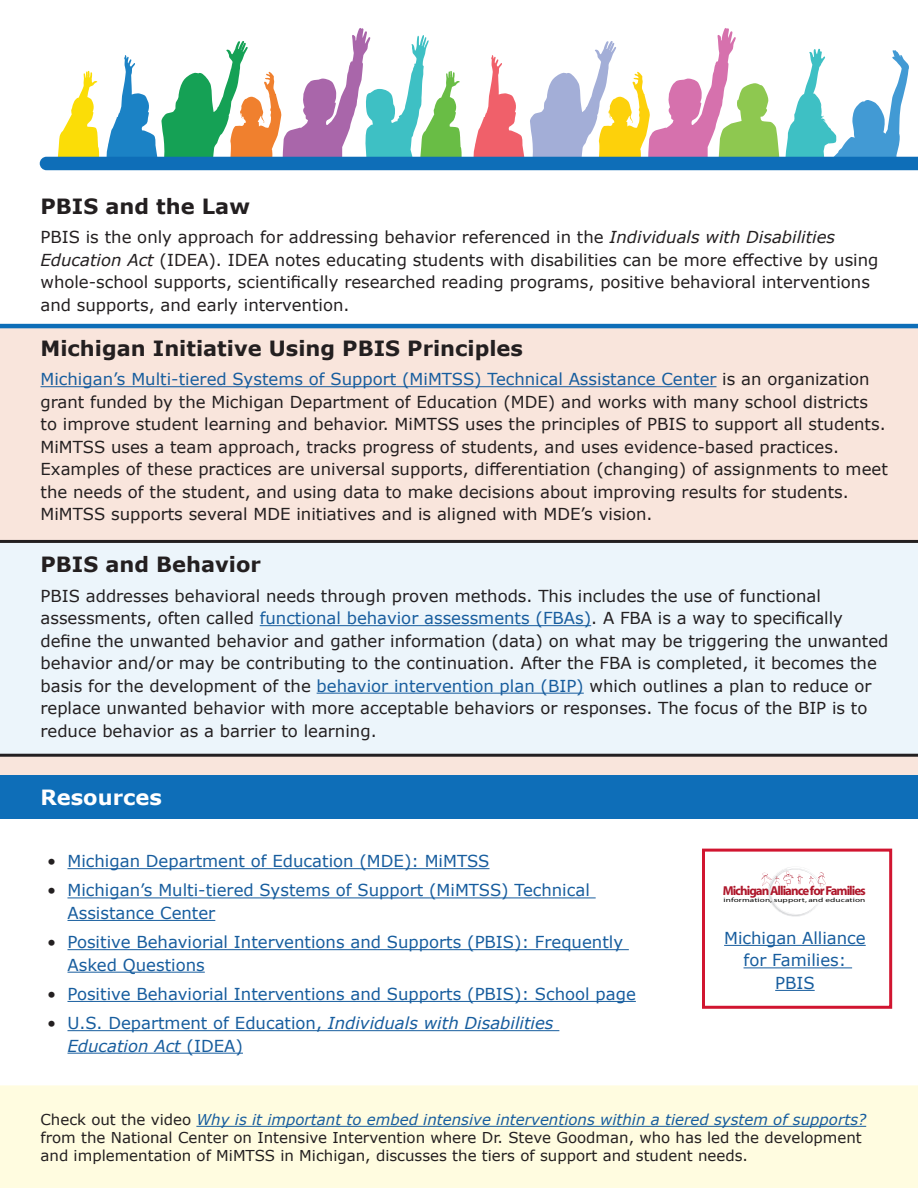
<style>
.page{position:relative;width:918px;height:1188px;background:#fff}
.page>*{position:absolute;margin:0;border:0;box-sizing:border-box;transform-origin:0 0}
.H3b{font:700 21px "Verdana";color:#231f20}
.Resources{font:700 21px "Verdana";color:#fff}
.t1{font:16.5px/22.5px "Verdana";color:#231f20}
.t2{font:16.5px/22.5px "Verdana";color:#175d9e}
.t3{font:italic 16.5px/22.5px "Verdana";color:#175d9e}
.t4{font:15px/18px "Verdana";color:#231f20}
.t5{font:700 12.9px "Myriad";letter-spacing:-.075em;color:#ae172b}
.t6{font:6.15px "Myriad";letter-spacing:.01em;color:#050504;scale:1.5 1}
.s1{font-style:italic}
.s2{color:#175d9e}
.s3{color:#231f20}
.s4{font-style:normal;color:#231f20}
.s5{font-style:normal}
.s6{font-style:italic;color:#175d9e}
</style>
<div class="page">
<svg style="left:40px;top:28px;width:878px;height:142px"></svg>
<div style="left:0;top:1085px;width:918px;height:103px;background:#fffce0"></div>
<div style="left:0;top:324px;width:918px;height:452px;background:#f9e5dc"></div>
<div style="left:0;top:540px;width:918px;height:217px;background:#ecf5fb"></div>
<svg style="left:761px;top:867px;width:65px;height:50px"></svg>
<div style="left:702px;top:849px;width:190px;height:160px;border:3px solid #d11530"></div>
<hr style="left:724px;top:945px;width:142px;height:1px;background:#175d9e">
<hr style="left:744px;top:967px;width:108px;height:1px;background:#175d9e">
<hr style="left:775px;top:990px;width:40px;height:1px;background:#175d9e">
<hr style="left:68px;top:868px;width:422px;height:1px;background:#175d9e">
<hr style="left:68px;top:897px;width:528px;height:1px;background:#175d9e">
<hr style="left:68px;top:920px;width:147px;height:1px;background:#175d9e">
<hr style="left:68px;top:949px;width:561px;height:1px;background:#175d9e">
<hr style="left:68px;top:972px;width:137px;height:1px;background:#175d9e">
<hr style="left:68px;top:1001px;width:568px;height:1px;background:#175d9e">
<hr style="left:68px;top:1030px;width:491px;height:1px;background:#175d9e">
<hr style="left:68px;top:1053px;width:175px;height:1px;background:#175d9e">
<hr style="left:40px;top:386px;width:677px;height:1px;background:#175d9e">
<hr style="left:260px;top:625px;width:331px;height:1px;background:#175d9e">
<hr style="left:317px;top:693px;width:267px;height:1px;background:#175d9e">
<div style="left:0;top:776px;width:918px;height:43px;background:#0e6eb8"></div>
<hr style="left:196px;top:1126px;width:670px;height:1px;background:#175d9e">
<h3 class="H3b" style="left:40px;top:191px;width:211px">PBIS and the Law</h3>
<p class="t1" style="left:40px;top:226px;width:840px">PBIS is the only approach for addressing behavior referenced in the <span class="s1">Individuals with Disabilities Education Act</span> (IDEA). IDEA notes educating students with disabilities can be more effective by using whole-school supports, scientifically researched reading programs, positive behavioral interventions and supports, and early intervention.</p>
<h3 class="H3b" style="left:40px;top:334px;width:484px">Michigan Initiative Using PBIS Principles</h3>
<p class="t1" style="left:40px;top:368px;width:849px"><span class="s2">Michigan’s Multi-tiered Systems of Support (MiMTSS) Technical Assistance Center</span> is an organization grant funded by the Michigan Department of Education (MDE) and works with many school districts to improve student learning and behavior. MiMTSS uses the principles of PBIS to support all students.<br>MiMTSS uses a team approach, tracks progress of students, and uses evidence-based practices.<br>Examples of these practices are universal supports, differentiation (changing) of assignments to meet the needs of the student, and using data to make decisions about improving results for students.<br>MiMTSS supports several MDE initiatives and is aligned with MDE’s vision.</p>
<h3 class="H3b" style="left:40px;top:550px;width:222px">PBIS and Behavior</h3>
<p class="t1" style="left:40px;top:584px;width:850px">PBIS addresses behavioral needs through proven methods. This includes the use of functional assessments, often called <span class="s2">functional behavior assessments (FBAs)</span>. A FBA is a way to specifically define the unwanted behavior and gather information (data) on what may be triggering the unwanted behavior and/or may be contributing to the continuation. After the FBA is completed, it becomes the basis for the development of the <span class="s2">behavior intervention plan (BIP)</span> which outlines a plan to reduce or replace unwanted behavior with more acceptable behaviors or responses. The focus of the BIP is to reduce behavior as a barrier to learning.</p>
<h3 class="Resources" style="left:40px;top:783px;width:123px">Resources</h3>
<p class="t2" style="left:47px;top:850px;width:444px"><span class="s3">•</span> Michigan Department of Education (MDE): MiMTSS</p>
<p class="t2" style="left:68px;top:879px;width:524px;text-indent:-20px"><span class="s3">•</span> Michigan’s Multi-tiered Systems of Support (MiMTSS) Technical<br>Assistance Center</p>
<p class="t2" style="left:68px;top:931px;width:557px;text-indent:-20px"><span class="s3">•</span> Positive Behaviorial Interventions and Supports (PBIS): Frequently<br>Asked Questions</p>
<p class="t2" style="left:47px;top:983px;width:590px"><span class="s3">•</span> Positive Behaviorial Interventions and Supports (PBIS): School page</p>
<p class="t3" style="left:68px;top:1012px;width:488px;text-indent:-20px"><span class="s4">•</span> <span class="s5">U.S. Department of Education,</span> Individuals with Disabilities<br>Education Act <span class="s5">(IDEA)</span></p>
<p class="t5" style="left:723px;top:884px;width:145px">Michigan Alliance for Families</p>
<p class="t2" style="left:724px;top:927px;width:143px;text-align:center">Michigan Alliance for Families:<br>PBIS</p>
<p class="t6" style="left:724px;top:897px;width:96px">information, support, and education</p>
<p class="t4" style="left:40px;top:1110px;width:827px">Check out the video <span class="s6">Why is it important to embed intensive interventions within a tiered system of supports? </span>from the National Center on Intensive Intervention where Dr. Steve Goodman, who has led the development and implementation of MiMTSS in Michigan, discusses the tiers of support and student needs.</p>
</div>
